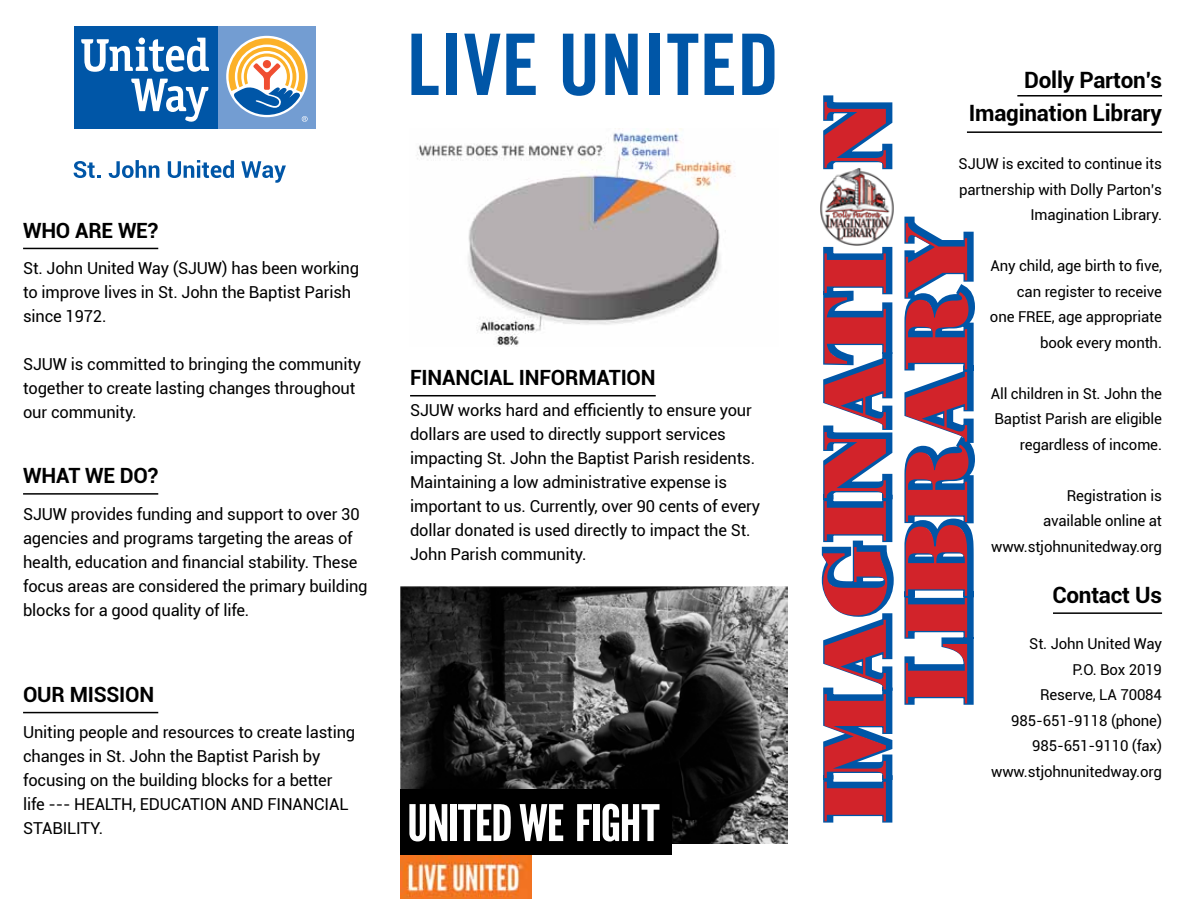
<style>
.page{position:relative;width:1188px;height:918px;background:#fff}
.page>*{position:absolute;margin:0;border:0;box-sizing:border-box;transform-origin:0 0}
.t1{font:50.25px "League Gothic";letter-spacing:-.02em;color:#fff;scale:1.14 1}
.t2{font:700 22.5px/33px "Roboto";letter-spacing:-.01em;color:#000;text-align:right}
.t3{font:700 21px "Roboto";letter-spacing:-.01em;color:#000}
.t4{font:16.5px/24px "Roboto";letter-spacing:-.01em;color:#000}
.t5{font:15px/25.5px "Roboto";letter-spacing:-.01em;color:#000;text-align:right}
</style>
<div class="page">
<hr style="left:1017px;top:95px;width:145px;height:2px;background:#000">
<hr style="left:967px;top:131px;width:195px;height:2px;background:#000">
<hr style="left:1053px;top:612px;width:109px;height:2px;background:#000">
<svg style="left:821px;top:95px;width:73px;height:728px"></svg>
<img style="left:820px;top:168px;width:74px;height:77px">
<svg style="left:904px;top:216px;width:71px;height:489px"></svg>
<svg style="left:823px;top:102px;width:64px;height:719px"></svg>
<svg style="left:411px;top:34px;width:28px;height:61px"></svg>
<div style="left:446px;top:34px;width:11px;height:61px;background:#0056a7"></div>
<svg style="left:464px;top:34px;width:36px;height:61px"></svg>
<svg style="left:506px;top:34px;width:30px;height:61px"></svg>
<svg style="left:563px;top:34px;width:32px;height:62px"></svg>
<svg style="left:605px;top:34px;width:33px;height:61px"></svg>
<div style="left:649px;top:34px;width:11px;height:61px;background:#0056a7"></div>
<svg style="left:667px;top:34px;width:31px;height:61px"></svg>
<svg style="left:705px;top:34px;width:29px;height:61px"></svg>
<svg style="left:742px;top:34px;width:33px;height:61px"></svg>
<img style="left:417px;top:128px;width:316px;height:217px">
<hr style="left:410px;top:395px;width:246px;height:1px;background:#000">
<hr style="left:23px;top:248px;width:135px;height:1px;background:#000">
<hr style="left:23px;top:493px;width:135px;height:2px;background:#000">
<hr style="left:23px;top:712px;width:135px;height:1px;background:#000">
<img style="left:401px;top:587px;width:386px;height:257px">
<div style="left:218px;top:26px;width:98px;height:102px;background:#739dd2"></div>
<div style="left:74px;top:26px;width:144px;height:102px;background:#0056a7"></div>
<svg style="left:131px;top:79px;width:77px;height:43px"></svg>
<svg style="left:81px;top:38px;width:128px;height:34px"></svg>
<svg style="left:229px;top:38px;width:79px;height:84px"></svg>
<svg style="left:74px;top:161px;width:26px;height:17px"></svg>
<svg style="left:109px;top:160px;width:50px;height:18px"></svg>
<svg style="left:168px;top:160px;width:66px;height:18px"></svg>
<svg style="left:241px;top:161px;width:45px;height:22px"></svg>
<img style="left:401px;top:855px;width:131px;height:43px">
<div style="left:401px;top:789px;width:271px;height:66px;background:#000"></div>
<p class="t3" style="left:23px;top:215px;width:137px">WHO ARE WE?</p>
<p class="t4" style="left:23px;top:256px;width:338px">St. John United Way (SJUW) has been working to improve lives in St. John the Baptist Parish since 1972.</p>
<p class="t4" style="left:23px;top:352px;width:340px">SJUW is committed to bringing the community together to create lasting changes throughout our community.</p>
<p class="t3" style="left:23px;top:461px;width:137px">WHAT WE DO?</p>
<p class="t4" style="left:23px;top:501px;width:346px">SJUW provides funding and support to over 30 agencies and programs targeting the areas of health, education and financial stability. These focus areas are considered the primary building blocks for a good quality of life.</p>
<p class="t3" style="left:23px;top:679px;width:133px">OUR MISSION</p>
<p class="t4" style="left:23px;top:720px;width:334px">Uniting people and resources to create lasting changes in St. John the Baptist Parish by focusing on the building blocks for a better life --- HEALTH, EDUCATION AND FINANCIAL STABILITY.</p>
<p class="t3" style="left:410px;top:363px;width:247px">FINANCIAL INFORMATION</p>
<p class="t4" style="left:410px;top:398px;width:352px">SJUW works hard and efficiently to ensure your dollars are used to directly support services impacting St. John the Baptist Parish residents.<br>Maintaining a low administrative expense is important to us. Currently, over 90 cents of every dollar donated is used directly to impact the St.<br>John Parish community.</p>
<h1 class="t1" style="left:407px;top:793px;width:223px">UNITED we fight</h1>
<h2 class="t2" style="left:969px;top:63px;width:195px">Dolly Parton’s<br>Imagination Library</h2>
<p class="t5" style="left:959px;top:150px;width:205px">SJUW is excited to continue its partnership with Dolly Parton’s<br>Imagination Library.</p>
<p class="t5" style="left:990px;top:252px;width:174px">Any child, age birth to five, can register to receive one FREE, age appropriate book every month.</p>
<p class="t5" style="left:991px;top:380px;width:173px">All children in St. John the<br>Baptist Parish are eligible regardless of income.</p>
<p class="t5" style="left:991px;top:482px;width:172px">Registration is<br>available online at www.stjohnunitedway.org</p>
<h2 class="t2" style="left:1052px;top:578px;width:111px">Contact Us</h2>
<p class="t5" style="left:991px;top:630px;width:172px">St. John United Way<br>P.O. Box 2019<br>Reserve, LA 70084<br>985-651-9118 (phone)<br>985-651-9110 (fax) www.stjohnunitedway.org</p>
</div>
